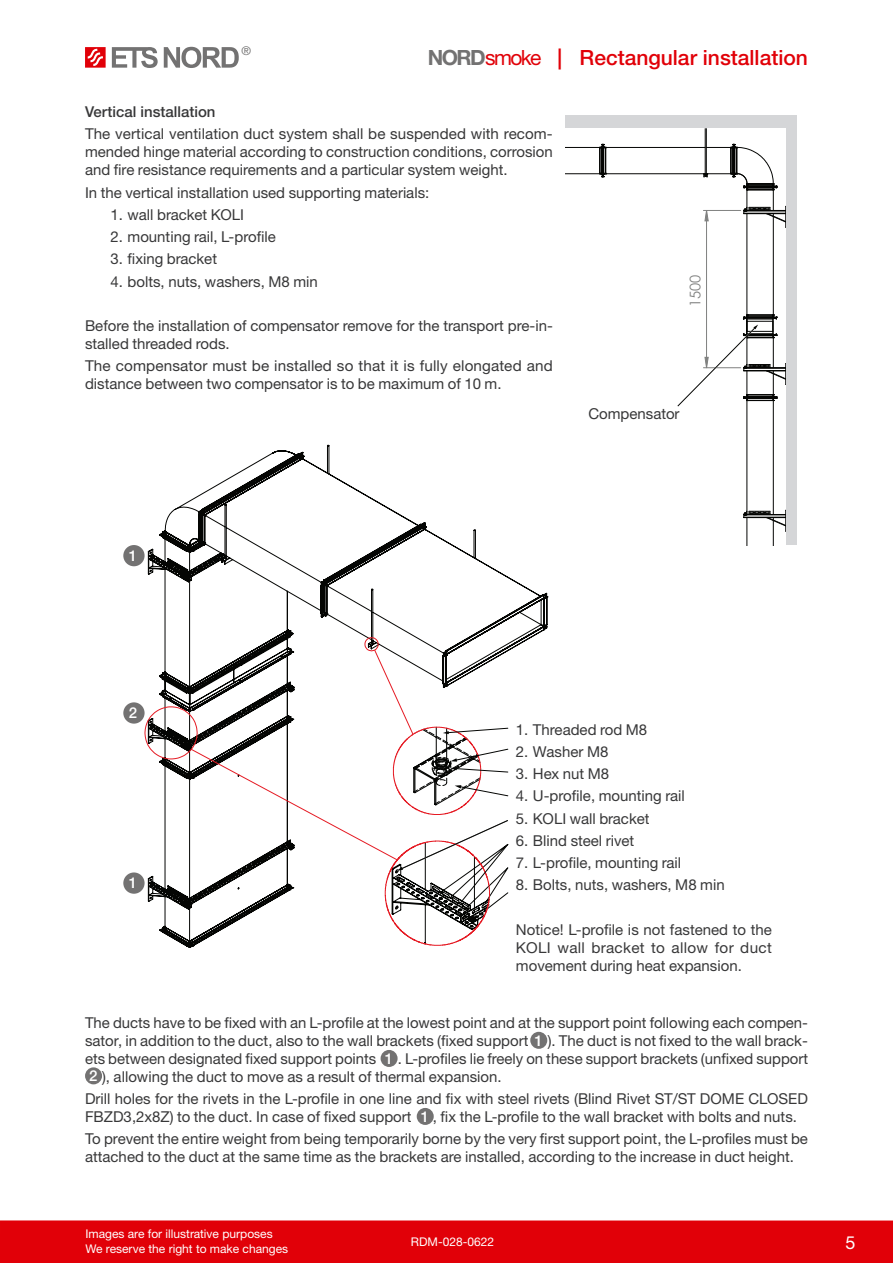
<style>
.page{position:relative;width:893px;height:1263px;background:#fff}
.page>*{position:absolute;margin:0;border:0;box-sizing:border-box;transform-origin:0 0}
.t1{font:500 21px "Helvetica Neue LTW1 G";color:#e10008}
.t2{font:18px "Helvetica Neue LTW1 G";color:#fff}
.Tekst{font:15px/18px "Helvetica Neue LTW1 G";color:#383839}
.Joonis_list{font:15px/18px "Helvetica Neue LTW1 G";color:#383839;text-align:justify}
.Näidis{font:500 15px "Helvetica Neue LTW1 G";color:#383839}
.t3{font:500 15px "Helvetica Neue LTW1 G";color:#fff}
.t4{font:14.7px "Century Gothic";color:#808180}
.t5{font:12px/14.4px "Helvetica Neue LTW1 G";color:#fff}
.t6{font:12px "Helvetica Neue LTW1 G";color:#737272}
.s1{font-weight:700;color:#737272}
.s2{font-weight:400}
.s3{font-weight:500;color:#fff}
</style>
<div class="page">
<div style="left:0;top:1220px;width:893px;height:43px;background:#e10008"></div>
<svg style="left:112px;top:47px;width:46px;height:21px"></svg>
<svg style="left:164px;top:47px;width:75px;height:21px"></svg>
<svg style="left:85px;top:47px;width:21px;height:21px"></svg>
<div style="left:123px;top:872px;width:22px;height:22px;background:#737272;border-radius:50%"></div>
<div style="left:123px;top:545px;width:22px;height:21px;background:#737272;border-radius:50%"></div>
<div style="left:123px;top:702px;width:22px;height:22px;background:#737272;border-radius:50%"></div>
<svg style="left:147px;top:444px;width:401px;height:504px"></svg>
<svg style="left:144px;top:637px;width:370px;height:309px"></svg>
<div style="left:530px;top:1032px;width:17px;height:17px;background:#737272;border-radius:50%"></div>
<div style="left:381px;top:1050px;width:17px;height:17px;background:#737272;border-radius:50%"></div>
<div style="left:85px;top:1067px;width:17px;height:17px;background:#737272;border-radius:50%"></div>
<div style="left:417px;top:1108px;width:17px;height:17px;background:#737272;border-radius:50%"></div>
<hr style="left:773px;top:398px;width:1px;height:116px;background:#040503">
<hr style="left:746px;top:398px;width:1px;height:113px;background:#040503">
<hr style="left:566px;top:173px;width:36px;height:1px;background:#040503">
<hr style="left:566px;top:147px;width:36px;height:1px;background:#040503">
<hr style="left:603px;top:173px;width:101px;height:1px;background:#040503">
<hr style="left:603px;top:147px;width:102px;height:1px;background:#040503">
<svg style="left:599px;top:144px;width:8px;height:34px"></svg>
<div style="left:566px;top:115px;width:220px;height:13px;background:#d5d6d8"></div>
<div style="left:786px;top:115px;width:11px;height:430px;background:#d5d6d8"></div>
<svg style="left:743px;top:510px;width:43px;height:35px"></svg>
<hr style="left:706px;top:129px;width:1px;height:45px;background:#040503">
<hr style="left:705px;top:129px;width:1px;height:45px;background:#040503">
<svg style="left:677px;top:144px;width:109px;height:263px"></svg>
<p class="t6" style="left:242px;top:44px;width:11px">®</p>
<h1 class="t1" style="left:428px;top:45px;width:382px"><span class="s1">NORD</span><span class="s2">smoke</span> | Rectangular installation</h1>
<p class="Näidis" style="left:85px;top:103px;width:132px">Vertical installation</p>
<p class="Tekst" style="left:85px;top:125px;width:469px;text-align:justify">The vertical ventilation duct system shall be suspended with recom&shy;mended hinge material according to construction conditions, corrosion and fire resistance requirements and a particular system weight.</p>
<p class="Tekst" style="left:85px;top:183px;width:346px">In the vertical installation used supporting materials:</p>
<p class="Tekst" style="left:111px;top:205px;width:135px">1. wall bracket KOLI</p>
<p class="Tekst" style="left:111px;top:228px;width:167px">2. mounting rail, L-profile</p>
<p class="Tekst" style="left:111px;top:250px;width:108px">3. fixing bracket</p>
<p class="Tekst" style="left:111px;top:272px;width:209px">4. bolts, nuts, washers, M8 min</p>
<p class="Tekst" style="left:85px;top:317px;width:469px">Before the installation of compensator remove for the transport pre-in&shy;stalled threaded rods.</p>
<p class="Tekst" style="left:85px;top:357px;width:469px">The compensator must be installed so that it is fully elongated and distance between two compensator is to be maximum of 10 m.</p>
<p class="t4" style="left:685px;top:307px;width:34px;rotate:-90deg">1500</p>
<p class="Tekst" style="left:588px;top:404px;width:93px">Compensator</p>
<p class="t3" style="left:129px;top:547px;width:10px">1</p>
<p class="t3" style="left:129px;top:704px;width:10px">2</p>
<p class="t3" style="left:129px;top:874px;width:10px">1</p>
<p class="Tekst" style="left:516px;top:720px;width:133px">1. Threaded rod M8</p>
<p class="Tekst" style="left:516px;top:742px;width:94px">2. Washer M8</p>
<p class="Tekst" style="left:516px;top:765px;width:95px">3. Hex nut M8</p>
<p class="Tekst" style="left:516px;top:787px;width:170px">4. U-profile, mounting rail</p>
<p class="Tekst" style="left:516px;top:809px;width:135px">5. KOLI wall bracket</p>
<p class="Tekst" style="left:516px;top:831px;width:120px">6. Blind steel rivet</p>
<p class="Tekst" style="left:516px;top:854px;width:167px">7. L-profile, mounting rail</p>
<p class="Tekst" style="left:516px;top:876px;width:210px">8. Bolts, nuts, washers, M8 min</p>
<p class="Joonis_list" style="left:516px;top:920px;width:258px">Notice! L-profile is not fastened to the KOLI wall bracket to allow for duct movement during heat expansion.</p>
<p class="Tekst" style="left:85px;top:1013px;width:724px;text-align:justify">The ducts have to be fixed with an L-profile at the lowest point and at the support point following each compen&shy;sator, in addition to the duct, also to the wall brackets (fixed support <span class="s3">1</span> ). The duct is not fixed to the wall brack&shy;ets between designated fixed support points</p>
<p class="Tekst" style="left:89px;top:1049px;width:720px;text-indent:296px"><span class="s3">1</span> . L-profiles lie freely on these support brackets (unfixed support<br><span class="s3">2</span> ), allowing the duct to move as a result of thermal expansion.</p>
<p class="Tekst" style="left:85px;top:1090px;width:724px">Drill holes for the rivets in the L-profile in one line and fix with steel rivets (Blind Rivet ST/ST DOME CLOSED<br>FBZD3,2x8Z) to the duct. In case of fixed support</p>
<p class="Tekst" style="left:421px;top:1108px;width:378px"><span class="s3">1</span> , fix the L-profile to the wall bracket with bolts and nuts.</p>
<p class="Tekst" style="left:85px;top:1130px;width:724px">To prevent the entire weight from being temporarily borne by the very first support point, the L-profiles must be attached to the duct at the same time as the brackets are installed, according to the increase in duct height.</p>
<p class="t5" style="left:85px;top:1227px;width:204px">Images are for illustrative purposes<br>We reserve the right to make changes</p>
<p class="t2" style="left:845px;top:1231px;width:12px">5</p>
<p class="t5" style="left:411px;top:1235px;width:85px">RDM-028-0622</p>
</div>
